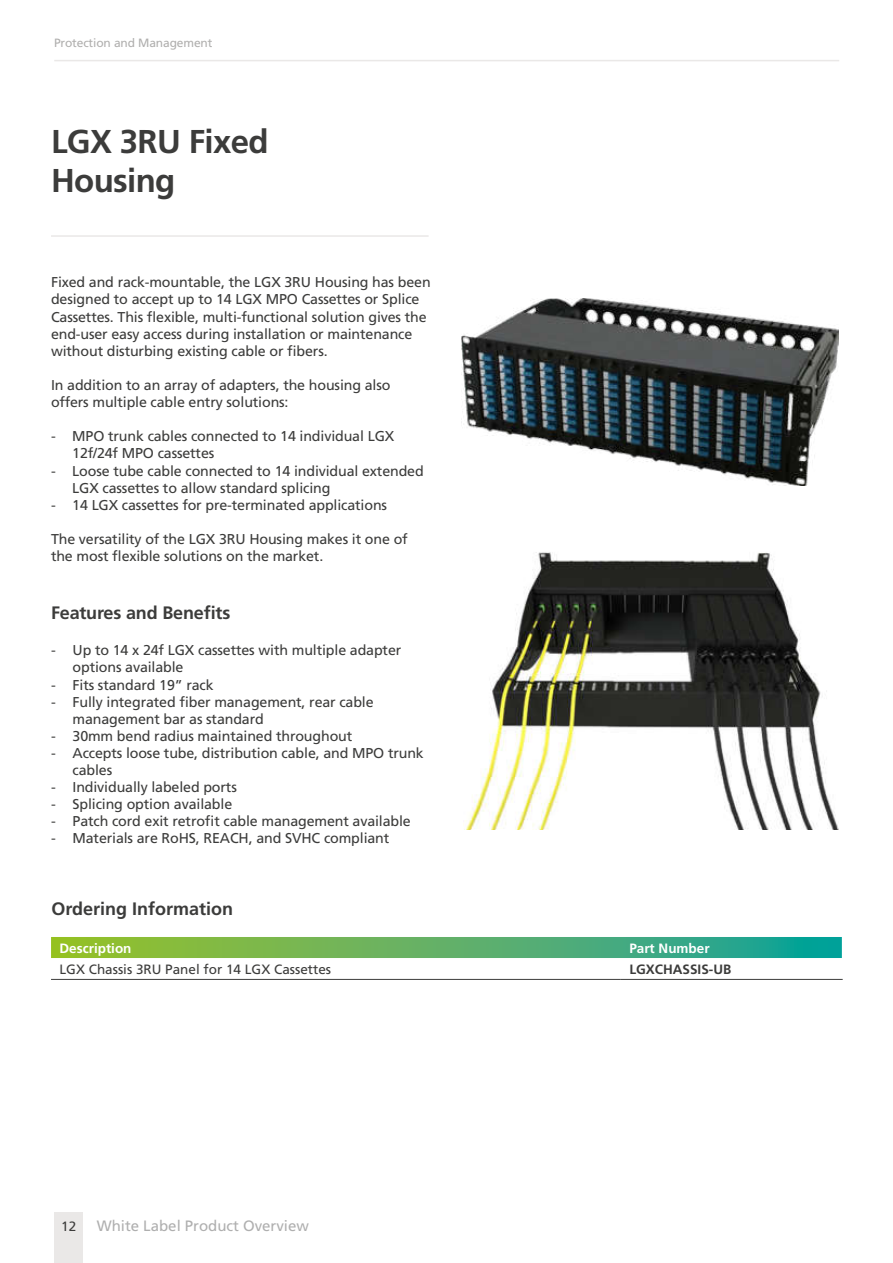
<style>
.page{position:relative;width:893px;height:1263px;background:#fff}
.page>*{position:absolute;margin:0;border:0;box-sizing:border-box;transform-origin:0 0}
.t1{font:700 33px/39px "Frutiger LT Std";letter-spacing:-.02em;color:#3c3c3b}
.t2{font:700 18px "Frutiger LT Std";color:#3c3c3b}
.t3{font:15px "Frutiger LT Std";color:#afafaf}
.t4{font:14.25px/17.1px "Frutiger LT Std";letter-spacing:-.01em;color:#3c3c3b}
.t5{font:13.5px "Frutiger LT Std";color:#3c3c3b}
.t6{font:700 13.5px "Frutiger LT Std";color:#fff}
.t7{font:700 13.5px "Frutiger LT Std";color:#3c3c3b}
.t8{font:12px "Frutiger LT Std";letter-spacing:-.01em;color:#b0afae}
</style>
<div class="page">
<hr style="left:54px;top:60px;width:785px;height:1px;background:#eae8e7">
<img style="left:461px;top:299px;width:378px;height:186px">
<img style="left:463px;top:552px;width:376px;height:278px">
<hr style="left:51px;top:235px;width:378px;height:2px;background:#eae8e7">
<svg style="left:51px;top:937px;width:791px;height:21px;background:#5bb065"></svg>
<hr style="left:51px;top:979px;width:570px;height:1px;background:#3c3c3b">
<hr style="left:621px;top:979px;width:222px;height:1px;background:#3c3c3b">
<div style="left:54px;top:1212px;width:29px;height:51px;background:#eae8e7"></div>
<p class="t8" style="left:54px;top:38px;width:160px">Protection and Management</p>
<h1 class="t1" style="left:51px;top:125px;width:219px">LGX 3RU Fixed<br>Housing</h1>
<p class="t4" style="left:51px;top:275px;width:381px">Fixed and rack-mountable, the LGX 3RU Housing has been designed to accept up to 14 LGX MPO Cassettes or Splice Cassettes. This flexible, multi-functional solution gives the end-user easy access during installation or maintenance without disturbing existing cable or fibers.</p>
<p class="t4" style="left:51px;top:378px;width:341px">In addition to an array of adapters, the housing also offers multiple cable entry solutions:</p>
<p class="t4" style="left:72px;top:429px;width:324px;text-indent:-21px">- MPO trunk cables connected to 14 individual LGX<br>12f/24f MPO cassettes</p>
<p class="t4" style="left:72px;top:463px;width:353px;text-indent:-21px">- Loose tube cable connected to 14 individual extended<br>LGX cassettes to allow standard splicing</p>
<p class="t4" style="left:51px;top:497px;width:338px">- 14 LGX cassettes for pre-terminated applications</p>
<p class="t4" style="left:51px;top:531px;width:358px">The versatility of the LGX 3RU Housing makes it one of the most flexible solutions on the market.</p>
<p class="t2" style="left:51px;top:605px;width:181px">Features and Benefits</p>
<p class="t4" style="left:73px;top:643px;width:330px;text-indent:-21px">- Up to 14 x 24f LGX cassettes with multiple adapter options available</p>
<p class="t4" style="left:51px;top:677px;width:164px">- Fits standard 19” rack</p>
<p class="t4" style="left:73px;top:694px;width:303px;text-indent:-21px">- Fully integrated fiber management, rear cable management bar as standard</p>
<p class="t4" style="left:51px;top:728px;width:303px">- 30mm bend radius maintained throughout</p>
<p class="t4" style="left:73px;top:745px;width:353px;text-indent:-21px">- Accepts loose tube, distribution cable, and MPO trunk cables</p>
<p class="t4" style="left:51px;top:780px;width:187px">- Individually labeled ports</p>
<p class="t4" style="left:51px;top:797px;width:182px">- Splicing option available</p>
<p class="t4" style="left:51px;top:814px;width:361px">- Patch cord exit retrofit cable management available</p>
<p class="t4" style="left:51px;top:831px;width:340px">- Materials are RoHS, REACH, and SVHC compliant</p>
<p class="t2" style="left:52px;top:901px;width:183px">Ordering Information</p>
<p class="t6" style="left:60px;top:942px;width:73px">Description</p>
<p class="t6" style="left:629px;top:942px;width:82px">Part Number</p>
<p class="t5" style="left:60px;top:963px;width:273px">LGX Chassis 3RU Panel for 14 LGX Cassettes</p>
<p class="t7" style="left:629px;top:963px;width:104px">LGXCHASSIS-UB</p>
<p class="t5" style="left:61px;top:1221px;width:17px">12</p>
<p class="t3" style="left:97px;top:1220px;width:214px">White Label Product Overview</p>
</div>
